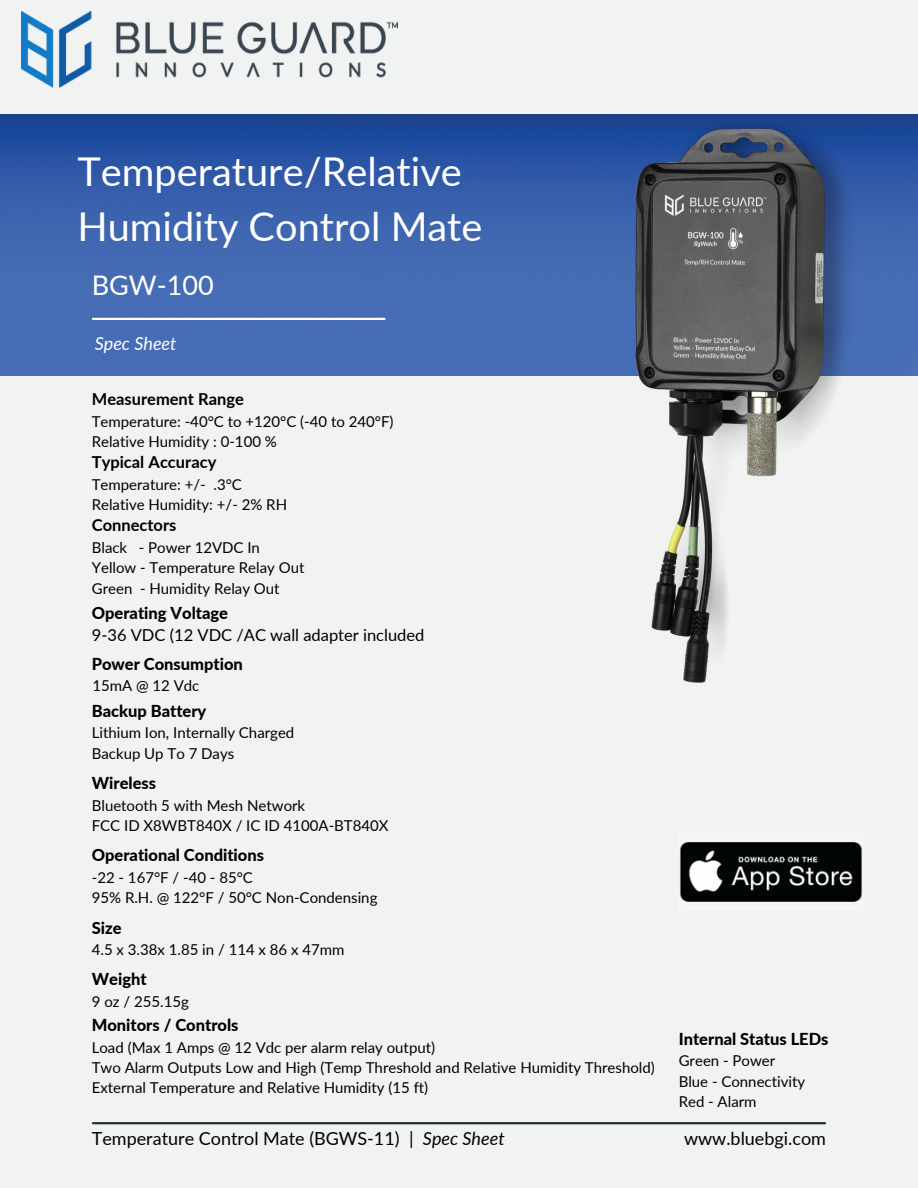
<style>
.page{position:relative;width:918px;height:1188px;background:#f1f2f2}
.page>*{position:absolute;margin:0;border:0;box-sizing:border-box;transform-origin:0 0}
.t1{font:39.75px "Lato";color:#fff}
.t2{font:27px "Lato";color:#fff}
.t3{font:18px "Lato";color:#000}
.t4{font:italic 18px "Lato";color:#fff}
.t5{font:800 16.5px "Lato";color:#000}
.t6{font:700 16.5px "Lato";color:#000}
.t7{font:16.5px "Lato";color:#000}
.t8{font:15px "Lato";color:#000}
.s1{font-style:italic}
</style>
<div class="page">
<img style="left:0;top:114px;width:530px;height:261px">
<hr style="left:93px;top:318px;width:291px;height:2px;background:#fff">
<hr style="left:93px;top:1122px;width:732px;height:2px;background:#272f37">
<img style="left:530px;top:12px;width:388px;height:777px">
<img style="left:22px;top:12px;width:375px;height:75px">
<img style="left:679px;top:834px;width:184px;height:76px">
<p class="t1" style="left:77px;top:147px;width:386px">Temperature/Relative</p>
<p class="t1" style="left:77px;top:202px;width:407px">Humidity Control Mate</p>
<p class="t2" style="left:92px;top:268px;width:124px">BGW-100</p>
<p class="t4" style="left:95px;top:332px;width:83px">Spec Sheet</p>
<p class="t6" style="left:92px;top:388px;width:154px">Measurement Range</p>
<p class="t8" style="left:92px;top:412px;width:303px">Temperature: -40°C to +120°C (-40 to 240°F)</p>
<p class="t8" style="left:92px;top:433px;width:187px">Relative Humidity : 0-100 %</p>
<p class="t6" style="left:92px;top:451px;width:126px">Typical Accuracy</p>
<p class="t8" style="left:92px;top:475px;width:152px">Temperature: +/- .3°C</p>
<p class="t8" style="left:92px;top:496px;width:197px">Relative Humidity: +/- 2% RH</p>
<p class="t6" style="left:92px;top:514px;width:86px">Connectors</p>
<p class="t8" style="left:92px;top:538px;width:170px">Black - Power 12VDC In</p>
<p class="t8" style="left:92px;top:559px;width:214px">Yellow - Temperature Relay Out</p>
<p class="t8" style="left:92px;top:579px;width:189px">Green - Humidity Relay Out</p>
<p class="t5" style="left:92px;top:603px;width:138px">Operating Voltage</p>
<p class="t7" style="left:92px;top:625px;width:334px">9-36 VDC (12 VDC /AC wall adapter included</p>
<p class="t5" style="left:92px;top:653px;width:153px">Power Consumption</p>
<p class="t8" style="left:92px;top:676px;width:109px">15mA @ 12 Vdc</p>
<p class="t5" style="left:92px;top:701px;width:116px">Backup Battery</p>
<p class="t8" style="left:92px;top:724px;width:204px">Lithium Ion, Internally Charged</p>
<p class="t8" style="left:92px;top:744px;width:144px">Backup Up To 7 Days</p>
<p class="t5" style="left:92px;top:773px;width:66px">Wireless</p>
<p class="t8" style="left:92px;top:796px;width:215px">Bluetooth 5 with Mesh Network</p>
<p class="t8" style="left:92px;top:816px;width:298px">FCC ID X8WBT840X / IC ID 4100A-BT840X</p>
<p class="t5" style="left:92px;top:845px;width:174px">Operational Conditions</p>
<p class="t8" style="left:92px;top:868px;width:163px">-22 - 167°F / -40 - 85°C</p>
<p class="t8" style="left:92px;top:888px;width:287px">95% R.H. @ 122°F / 50°C Non-Condensing</p>
<p class="t5" style="left:92px;top:917px;width:31px">Size</p>
<p class="t8" style="left:92px;top:940px;width:254px">4.5 x 3.38x 1.85 in / 114 x 86 x 47mm</p>
<p class="t5" style="left:92px;top:969px;width:56px">Weight</p>
<p class="t8" style="left:92px;top:992px;width:99px">9 oz / 255.15g</p>
<p class="t5" style="left:92px;top:1015px;width:148px">Monitors / Controls</p>
<p class="t8" style="left:92px;top:1038px;width:345px">Load (Max 1 Amps @ 12 Vdc per alarm relay output)</p>
<p class="t8" style="left:92px;top:1058px;width:565px">Two Alarm Outputs Low and High (Temp Threshold and Relative Humidity Threshold)</p>
<p class="t8" style="left:92px;top:1078px;width:338px">External Temperature and Relative Humidity (15 ft)</p>
<p class="t5" style="left:679px;top:1029px;width:151px">Internal Status LEDs</p>
<p class="t8" style="left:679px;top:1052px;width:98px">Green - Power</p>
<p class="t8" style="left:679px;top:1072px;width:128px">Blue - Connectivity</p>
<p class="t8" style="left:679px;top:1092px;width:79px">Red - Alarm</p>
<p class="t3" style="left:92px;top:1128px;width:414px">Temperature Control Mate (BGWS-11) | <span class="s1">Spec Sheet</span></p>
<p class="t3" style="left:684px;top:1128px;width:144px">www.bluebgi.com</p>
</div>
